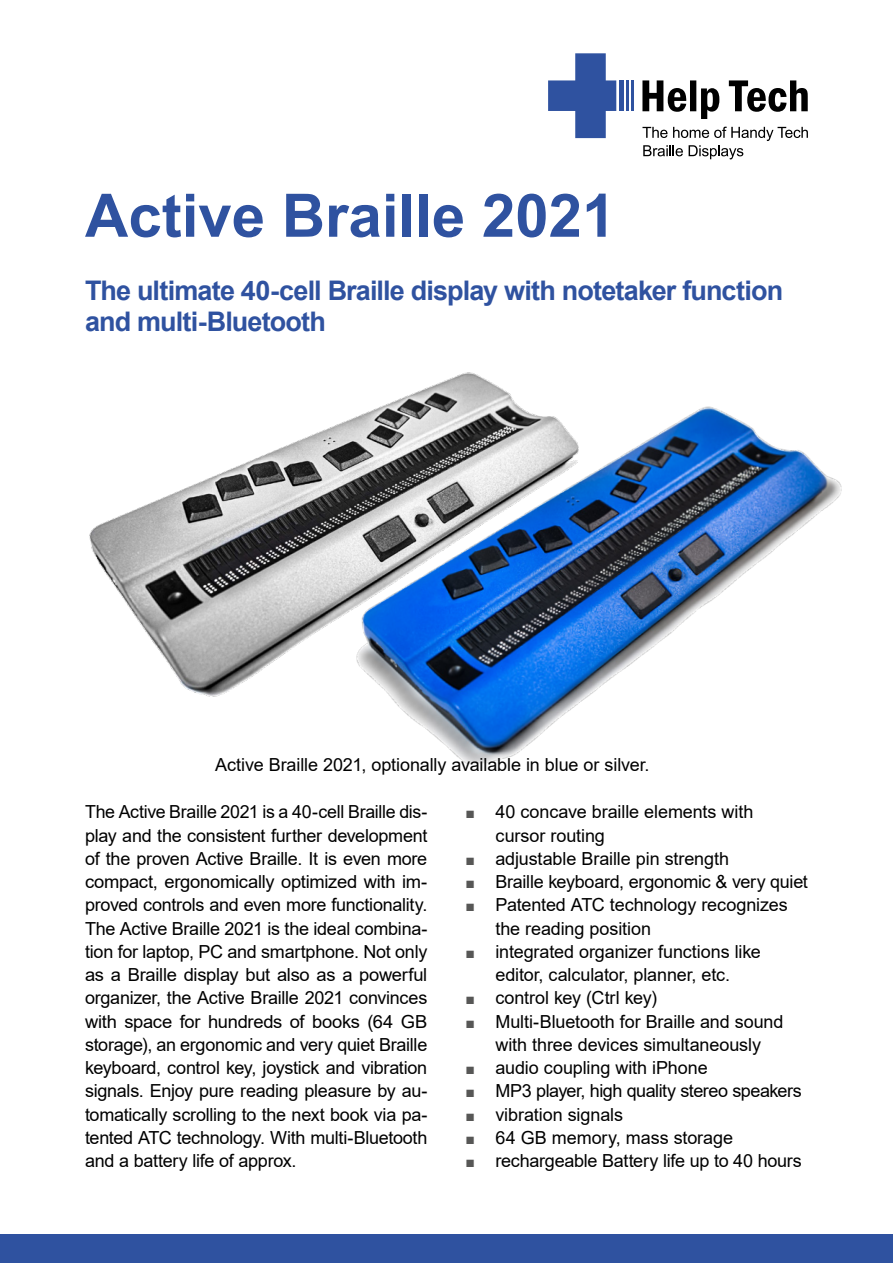
<style>
.page{position:relative;width:893px;height:1263px;background:#fff}
.page>*{position:absolute;margin:0;border:0;box-sizing:border-box;transform-origin:0 0}
.t1{font:700 60px "Arial";color:#2f52a0}
.t2{font:700 27px/31.5px "Arial";letter-spacing:-.03em;color:#2f52a0}
.t3{font:18px/23.2px "Arial";letter-spacing:-.005em;color:#000}
.t4{font:18px "Arial";letter-spacing:-.025em;color:#000}
.s1{font-size:15.75px;color:#575756}
</style>
<div class="page">
<div style="left:0;top:1234px;width:893px;height:29px;background:#2f52a0"></div>
<svg style="left:642px;top:80px;width:166px;height:39px"></svg>
<hr style="left:631px;top:80px;width:2px;height:31px;background:#2f52a0">
<hr style="left:626px;top:80px;width:3px;height:31px;background:#2f52a0">
<div style="left:619px;top:80px;width:5px;height:31px;background:#2f52a0"></div>
<svg style="left:548px;top:53px;width:68px;height:85px"></svg>
<svg style="left:642px;top:127px;width:166px;height:32px"></svg>
<img style="left:89px;top:372px;width:405px;height:325px">
<img style="left:298px;top:384px;width:544px;height:380px">
<h1 class="t1" style="left:85px;top:173px;width:532px">Active Braille 2021</h1>
<h2 class="t2" style="left:85px;top:275px;width:700px">The ultimate 40-cell Braille display with notetaker function and multi-Bluetooth</h2>
<p class="t3" style="left:215px;top:753px;width:436px">Active Braille 2021, optionally available in blue or silver.</p>
<p class="t3" style="left:85px;top:800px;width:344px;text-align:justify">The Active Braille 2021 is a 40-cell Braille dis&shy;play and the consistent further development of the proven Active Braille. It is even more compact, ergonomically optimized with im&shy;proved controls and even more functionality.<br>The Active Braille 2021 is the ideal combina&shy;tion for laptop, PC and smartphone. Not only as a Braille display but also as a powerful organizer, the Active Braille 2021 convinces with space for hundreds of books (64 GB storage), an ergonomic and very quiet Braille keyboard, control key, joystick and vibration signals. Enjoy pure reading pleasure by au&shy;tomatically scrolling to the next book via pa&shy;tented ATC technology. With multi-Bluetooth and a battery life of approx.</p>
<p class="t3" style="left:496px;top:800px;width:259px;text-indent:-30px"><span class="s1">■</span> 40 concave braille elements with cursor routing</p>
<p class="t3" style="left:466px;top:847px;width:265px"><span class="s1">■</span> adjustable Braille pin strength</p>
<p class="t3" style="left:466px;top:870px;width:344px"><span class="s1">■</span> Braille keyboard, ergonomic &amp; very quiet</p>
<p class="t3" style="left:495px;top:893px;width:294px;text-indent:-30px"><span class="s1">■</span> Patented ATC technology recognizes the reading position</p>
<p class="t3" style="left:466px;top:940px;width:297px;text-align:center"><span class="s1">■</span> integrated organizer functions like editor, calculator, planner, etc.</p>
<p class="t3" style="left:466px;top:986px;width:193px"><span class="s1">■</span> control key (Ctrl key)</p>
<p class="t3" style="left:466px;top:1009px;width:319px;text-align:center"><span class="s1">■</span> Multi-Bluetooth for Braille and sound with three devices simultaneously</p>
<p class="t3" style="left:466px;top:1056px;width:244px"><span class="s1">■</span> audio coupling with iPhone</p>
<p class="t4" style="left:466px;top:1078px;width:338px"><span class="s1">■</span> MP3 player, high quality stereo speakers</p>
<p class="t3" style="left:466px;top:1102px;width:159px"><span class="s1">■</span> vibration signals</p>
<p class="t3" style="left:466px;top:1126px;width:269px"><span class="s1">■</span> 64 GB memory, mass storage</p>
<p class="t3" style="left:466px;top:1149px;width:338px"><span class="s1">■</span> rechargeable Battery life up to 40 hours</p>
</div>
